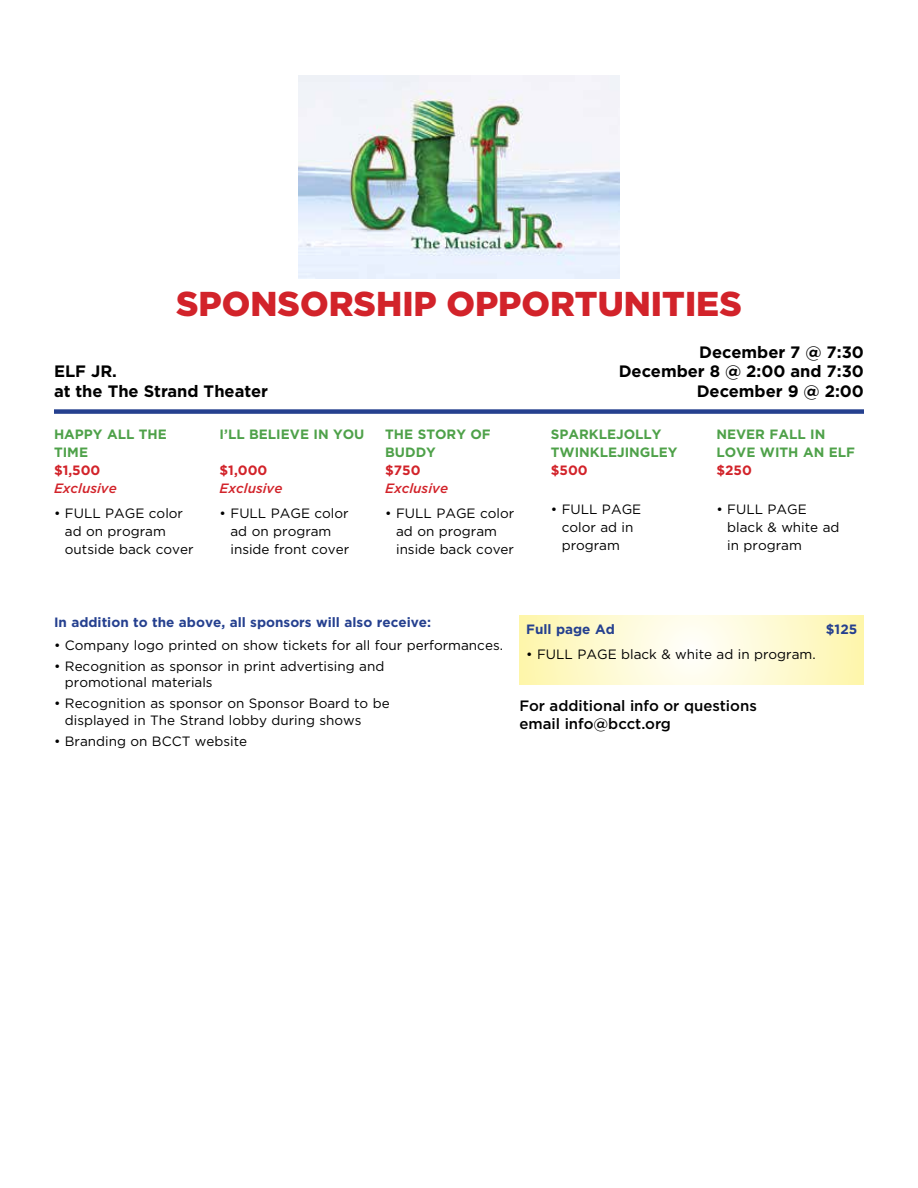
<style>
.page{position:relative;width:918px;height:1188px;background:#fff}
.page>*{position:absolute;margin:0;border:0;box-sizing:border-box;transform-origin:0 0}
.t1{font:900 34.5px "Gotham";color:#d2232a}
.t2{font:700 16.5px/19.8px "Gotham";color:#000}
.t3{font:500 15px/18px "Gotham";color:#000}
.t4{font:13.5px/18px "Gotham";color:#000}
.t5{font:700 13.5px/18px "Gotham";color:#4ea149}
.t6{font:700 13.5px "Gotham";color:#25408f}
.t7{font:italic 500 13.5px "Gotham";color:#d2232a}
.t8{font:700 13.5px "Gotham";color:#d2232a}
</style>
<div class="page">
<div style="left:54px;top:409px;width:810px;height:5px;background:#25408f"></div>
<svg style="left:519px;top:616px;width:345px;height:69px;background:#fef9d1"></svg>
<img style="left:299px;top:76px;width:320px;height:203px">
<h1 class="t1" style="left:176px;top:284px;width:567px">SPONSORSHIP OPPORTUNITIES</h1>
<p class="t2" style="left:54px;top:361px;width:216px">ELF JR.<br>at the The Strand Theater</p>
<p class="t5" style="left:54px;top:425px;width:114px">HAPPY ALL THE<br>TIME</p>
<p class="t8" style="left:54px;top:462px;width:48px">$1,500</p>
<p class="t7" style="left:54px;top:480px;width:64px">Exclusive</p>
<p class="t4" style="left:65px;top:504px;width:130px;text-indent:-11px">• FULL PAGE color ad on program outside back cover</p>
<p class="t5" style="left:220px;top:425px;width:146px">I’LL BELIEVE IN YOU</p>
<p class="t8" style="left:220px;top:462px;width:49px">$1,000</p>
<p class="t7" style="left:220px;top:480px;width:64px">Exclusive</p>
<p class="t4" style="left:231px;top:504px;width:120px;text-indent:-11px">• FULL PAGE color ad on program inside front cover</p>
<p class="t5" style="left:385px;top:425px;width:107px">THE STORY OF<br>BUDDY</p>
<p class="t8" style="left:385px;top:462px;width:37px">$750</p>
<p class="t7" style="left:385px;top:480px;width:64px">Exclusive</p>
<p class="t4" style="left:396px;top:504px;width:120px;text-indent:-11px">• FULL PAGE color ad on program inside back cover</p>
<p class="t2" style="left:619px;top:341px;width:247px;text-align:right">December 7 @ 7:30<br>December 8 @ 2:00 and 7:30<br>December 9 @ 2:00</p>
<p class="t5" style="left:551px;top:425px;width:128px">SPARKLEJOLLY<br>TWINKLEJINGLEY</p>
<p class="t8" style="left:551px;top:462px;width:38px">$500</p>
<p class="t4" style="left:562px;top:500px;width:81px;text-indent:-11px">• FULL PAGE color ad in program</p>
<p class="t5" style="left:716px;top:425px;width:140px">NEVER FALL IN<br>LOVE WITH AN ELF</p>
<p class="t8" style="left:716px;top:462px;width:37px">$250</p>
<p class="t4" style="left:727px;top:500px;width:114px;text-indent:-11px">• FULL PAGE black &amp; white ad in program</p>
<p class="t6" style="left:54px;top:615px;width:379px">In addition to the above, all sponsors will also receive:</p>
<p class="t4" style="left:54px;top:636px;width:451px">• Company logo printed on show tickets for all four performances.</p>
<p class="t4" style="left:65px;top:658px;width:321px;line-height:16.5px;text-indent:-11px">• Recognition as sponsor in print advertising and promotional materials</p>
<p class="t4" style="left:65px;top:695px;width:326px;line-height:16.5px;text-indent:-11px">• Recognition as sponsor on Sponsor Board to be displayed in The Strand lobby during shows</p>
<p class="t4" style="left:54px;top:732px;width:195px">• Branding on BCCT website</p>
<p class="t6" style="left:526px;top:621px;width:90px">Full page Ad</p>
<p class="t6" style="left:826px;top:621px;width:33px">$125</p>
<p class="t4" style="left:526px;top:645px;width:291px">• FULL PAGE black &amp; white ad in program.</p>
<p class="t3" style="left:519px;top:697px;width:239px">For additional info or questions email info@bcct.org</p>
</div>
